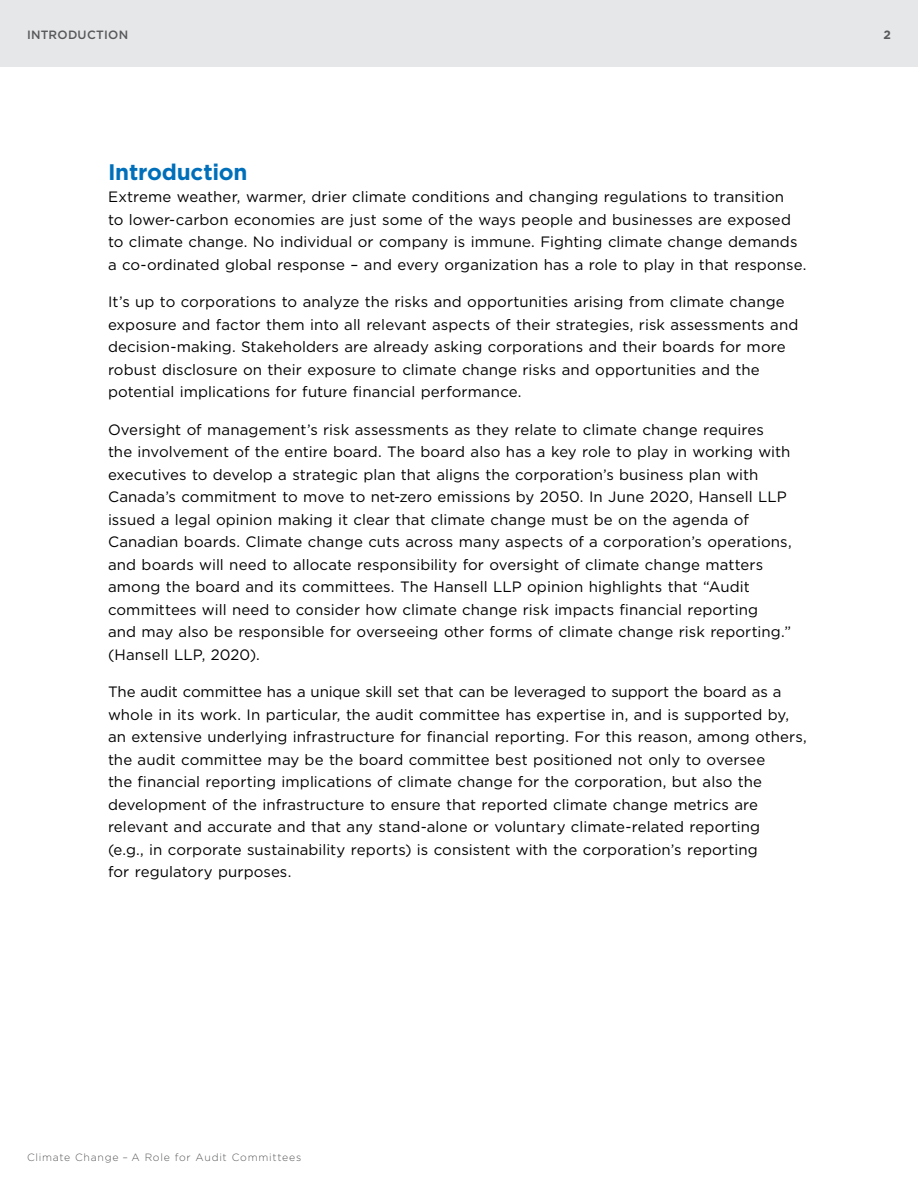
<style>
.page{position:relative;width:918px;height:1188px;background:#fff}
.page>*{position:absolute;margin:0;border:0;box-sizing:border-box;transform-origin:0 0}
.t1{font:700 22.5px "Gotham";letter-spacing:-.01em;color:#006fba}
.t2{font:15px/22.5px "Gotham";letter-spacing:.005em;color:#000}
.t3{font:500 12px "Gotham";letter-spacing:.02em;color:#58595b}
.t4{font:700 12px "Gotham";color:#58595b}
.t5{font:300 10.5px "Gotham";letter-spacing:.07em;color:#58595b}
</style>
<div class="page">
<div style="left:0;top:0;width:918px;height:68px;background:#e6e7e8"></div>
<p class="t3" style="left:27px;top:26px;width:103px">INTRODUCTION</p>
<p class="t4" style="left:884px;top:26px;width:9px">2</p>
<h1 class="t1" style="left:108px;top:157px;width:141px">Introduction</h1>
<p class="t2" style="left:108px;top:186px;width:700px">Extreme weather, warmer, drier climate conditions and changing regulations to transition<br>to lower-carbon economies are just some of the ways people and businesses are exposed to climate change. No individual or company is immune. Fighting climate change demands a co-ordinated global response – and every organization has a role to play in that response.</p>
<p class="t2" style="left:108px;top:291px;width:692px">It’s up to corporations to analyze the risks and opportunities arising from climate change exposure and factor them into all relevant aspects of their strategies, risk assessments and decision-making. Stakeholders are already asking corporations and their boards for more robust disclosure on their exposure to climate change risks and opportunities and the potential implications for future financial performance.</p>
<p class="t2" style="left:108px;top:418px;width:685px">Oversight of management’s risk assessments as they relate to climate change requires the involvement of the entire board. The board also has a key role to play in working with executives to develop a strategic plan that aligns the corporation’s business plan with Canada’s commitment to move to net-zero emissions by 2050. In June 2020, Hansell LLP issued a legal opinion making it clear that climate change must be on the agenda of Canadian boards. Climate change cuts across many aspects of a corporation’s operations, and boards will need to allocate responsibility for oversight of climate change matters among the board and its committees. The Hansell LLP opinion highlights that “Audit committees will need to consider how climate change risk impacts financial reporting<br>and may also be responsible for overseeing other forms of climate change risk reporting.” (Hansell LLP, 2020).</p>
<p class="t2" style="left:108px;top:681px;width:700px">The audit committee has a unique skill set that can be leveraged to support the board as a whole in its work. In particular, the audit committee has expertise in, and is supported by, an extensive underlying infrastructure for financial reporting. For this reason, among others, the audit committee may be the board committee best positioned not only to oversee<br>the financial reporting implications of climate change for the corporation, but also the development of the infrastructure to ensure that reported climate change metrics are relevant and accurate and that any stand-alone or voluntary climate-related reporting<br>(e.g., in corporate sustainability reports) is consistent with the corporation’s reporting<br>for regulatory purposes.</p>
<p class="t5" style="left:27px;top:1151px;width:276px">Climate Change – A Role for Audit Committees</p>
</div>
